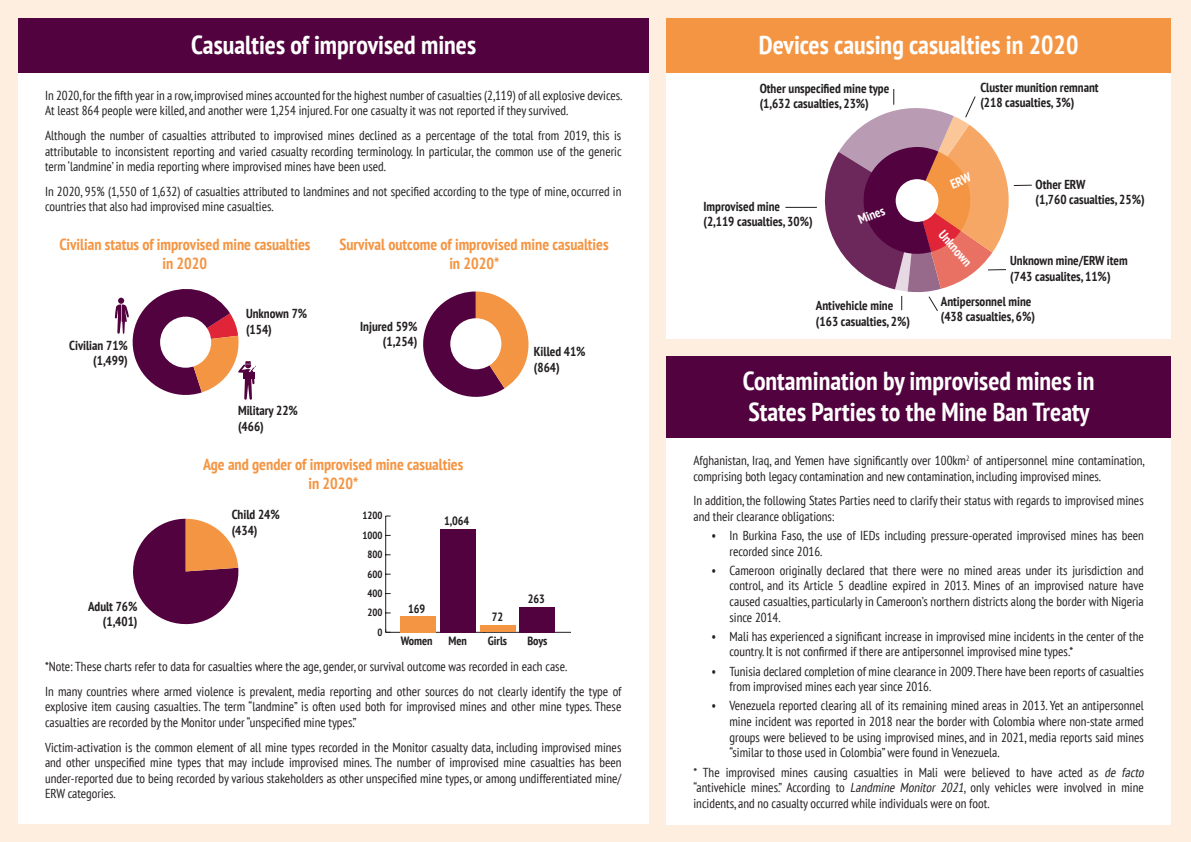
<style>
.page{position:relative;width:1191px;height:842px;background:#fff}
.page>*{position:absolute;margin:0;border:0;box-sizing:border-box;transform-origin:0 0}
.t1{font:700 condensed 26px/31.2px "PT Sans";color:#fff}
.t2{font:700 condensed 16px/19.2px "PT Sans";color:#f49543;text-align:center}
.t3{font:condensed 13px/15.6px "PT Sans";color:#231f20}
.t4{font:700 condensed 13px/15.6px "PT Sans";color:#231f20}
.t5{font:700 condensed 13px "PT Sans";color:#fff}
.t6{font:700 condensed 12px "PT Sans";color:#231f20}
.t7{font:700 condensed 10.5px "PT Sans";color:#231f20}
.s1{font-style:italic}
</style>
<div class="page">
<div style="left:0;top:0;width:1190px;height:842px;background:#feeedf"></div>
<div style="left:18px;top:63px;width:630px;height:760px;background:#fff"></div>
<svg style="left:423px;top:291px;width:105px;height:106px"></svg>
<div style="left:450px;top:318px;width:51px;height:51px;background:#fff;border-radius:50%"></div>
<svg style="left:133px;top:519px;width:105px;height:105px"></svg>
<div style="left:666px;top:46px;width:504px;height:293px;background:#fff"></div>
<div style="left:666px;top:423px;width:504px;height:401px;background:#fff"></div>
<div style="left:666px;top:356px;width:504px;height:81px;background:#52023e"></div>
<div style="left:18px;top:18px;width:630px;height:54px;background:#52023e"></div>
<div style="left:666px;top:18px;width:504px;height:54px;background:#f49543"></div>
<hr style="left:785px;top:207px;width:31px;height:1px;background:#231f20">
<svg style="left:115px;top:289px;width:141px;height:111px"></svg>
<hr style="left:385px;top:632px;width:185px;height:1px;background:#231f20">
<hr style="left:385px;top:516px;width:1px;height:116px;background:#231f20">
<div style="left:400px;top:616px;width:35px;height:16px;background:#f49543"></div>
<div style="left:440px;top:529px;width:35px;height:103px;background:#52023e"></div>
<div style="left:480px;top:625px;width:35px;height:7px;background:#f49543"></div>
<div style="left:519px;top:607px;width:35px;height:25px;background:#52023e"></div>
<svg style="left:824px;top:89px;width:208px;height:222px"></svg>
<h1 class="t1" style="left:191px;top:28px;width:286px">Casualties of improvised mines</h1>
<p class="t3" style="left:45px;top:87px;width:578px">In 2020, for the fifth year in a row, improvised mines accounted for the highest number of casualties (2,119) of all explosive devices.<br>At least 864 people were killed, and another were 1,254 injured. For one casualty it was not reported if they survived.</p>
<p class="t3" style="left:45px;top:127px;width:578px;text-align:justify">Although the number of casualties attributed to improvised mines declined as a percentage of the total from 2019, this is attributable to inconsistent reporting and varied casualty recording terminology. In particular, the common use of the generic term ‘landmine’ in media reporting where improvised mines have been used.</p>
<p class="t3" style="left:45px;top:183px;width:578px">In 2020, 95% (1,550 of 1,632) of casualties attributed to landmines and not specified according to the type of mine, occurred in countries that also had improvised mine casualties.</p>
<p class="t2" style="left:59px;top:234px;width:253px">Civilian status of improvised mine casualties in 2020</p>
<p class="t2" style="left:339px;top:234px;width:271px">Survival outcome of improvised mine casualties in 2020*</p>
<p class="t4" style="left:69px;top:337px;width:60px;text-align:right">Civilian 71% (1,499)</p>
<p class="t4" style="left:88px;top:598px;width:51px;text-align:right">Adult 76% (1,401)</p>
<p class="t4" style="left:246px;top:305px;width:63px">Unknown 7% (154)</p>
<p class="t4" style="left:238px;top:403px;width:61px">Military 22% (466)</p>
<p class="t4" style="left:360px;top:318px;width:59px;text-align:right">Injured 59% (1,254)</p>
<p class="t2" style="left:203px;top:454px;width:262px">Age and gender of improvised mine casualties in 2020*</p>
<p class="t4" style="left:232px;top:506px;width:50px">Child 24% (434)</p>
<p class="t7" style="left:362px;top:509px;width:22px">1200</p>
<p class="t7" style="left:362px;top:528px;width:22px">1000</p>
<p class="t7" style="left:367px;top:547px;width:17px">800</p>
<p class="t7" style="left:367px;top:567px;width:17px">600</p>
<p class="t7" style="left:367px;top:586px;width:17px">400</p>
<p class="t7" style="left:367px;top:606px;width:17px">200</p>
<p class="t6" style="left:444px;top:513px;width:27px">1,064</p>
<p class="t6" style="left:408px;top:600px;width:19px">169</p>
<p class="t6" style="left:491px;top:609px;width:13px">72</p>
<p class="t4" style="left:533px;top:343px;width:53px">Killed 41% (864)</p>
<p class="t6" style="left:527px;top:591px;width:19px">263</p>
<p class="t7" style="left:377px;top:625px;width:7px">0</p>
<p class="t6" style="left:401px;top:632px;width:33px">Women</p>
<p class="t6" style="left:448px;top:632px;width:20px">Men</p>
<p class="t6" style="left:487px;top:632px;width:21px">Girls</p>
<p class="t6" style="left:527px;top:632px;width:22px">Boys</p>
<p class="t3" style="left:45px;top:654px;width:578px;line-height:24.6px">*Note: These charts refer to data for casualties where the age, gender, or survival outcome was recorded in each case.<br>In many countries where armed violence is prevalent, media reporting and other sources do not clearly identify the type of</p>
<p class="t3" style="left:45px;top:698px;width:577px">explosive item causing casualties. The term “landmine” is often used both for improvised mines and other mine types. These casualties are recorded by the Monitor under “unspecified mine types.”</p>
<p class="t3" style="left:45px;top:739px;width:578px;text-align:justify">Victim-activation is the common element of all mine types recorded in the Monitor casualty data, including improvised mines and other unspecified mine types that may include improvised mines. The number of improvised mine casualties has been under-reported due to being recorded by various stakeholders as other unspecified mine types, or among undifferentiated mine/ ERW categories.</p>
<h1 class="t1" style="left:758px;top:28px;width:321px">Devices causing casualties in 2020</h1>
<p class="t4" style="left:759px;top:80px;width:131px">Other unspecified mine type (1,632 casualties, 23%)</p>
<p class="t4" style="left:703px;top:198px;width:111px">Improvised mine (2,119 casualties, 30%)</p>
<p class="t5" style="left:855px;top:212px;width:29px;rotate:-22deg">Mines</p>
<p class="t4" style="left:815px;top:298px;width:96px">Antivehicle mine (163 casualties, 2%)</p>
<p class="t4" style="left:980px;top:79px;width:120px">Cluster munition remnant (218 casualties, 3%)</p>
<p class="t5" style="left:947px;top:226px;width:45px;rotate:49deg">Unknown</p>
<p class="t4" style="left:1035px;top:176px;width:111px">Other ERW<br>(1,760 casualties, 25%)</p>
<p class="t4" style="left:1009px;top:253px;width:119px">Unknown mine/ERW item (743 casualites, 11%)</p>
<p class="t4" style="left:940px;top:293px;width:96px">Antipersonnel mine (438 casualties, 6%)</p>
<h1 class="t1" style="left:742px;top:364px;width:353px">Contamination by improvised mines in<br>States Parties to the Mine Ban Treaty</h1>
<p class="t3" style="left:693px;top:452px;width:452px">Afghanistan, Iraq, and Yemen have significantly over 100km<sup>2</sup> of antipersonnel mine contamination, comprising both legacy contamination and new contamination, including improvised mines.</p>
<p class="t3" style="left:693px;top:492px;width:451px">In addition, the following States Parties need to clarify their status with regards to improvised mines and their clearance obligations:</p>
<p class="t3" style="left:729px;top:527px;width:415px;text-indent:-18px">• In Burkina Faso, the use of IEDs including pressure-operated improvised mines has been recorded since 2016.</p>
<p class="t3" style="left:729px;top:562px;width:416px;text-align:justify;text-indent:-18px">• Cameroon originally declared that there were no mined areas under its jurisdiction and control, and its Article 5 deadline expired in 2013. Mines of an improvised nature have caused casualties, particularly in Cameroon’s northern districts along the border with Nigeria since 2014.</p>
<p class="t3" style="left:729px;top:628px;width:415px;text-indent:-18px">• Mali has experienced a significant increase in improvised mine incidents in the center of the country. It is not confirmed if there are antipersonnel improvised mine types.*</p>
<p class="t3" style="left:729px;top:663px;width:416px;text-indent:-18px">• Tunisia declared completion of mine clearance in 2009. There have been reports of casualties from improvised mines each year since 2016.</p>
<p class="t3" style="left:729px;top:698px;width:415px;text-align:justify;text-indent:-18px">• Venezuela reported clearing all of its remaining mined areas in 2013. Yet an antipersonnel mine incident was reported in 2018 near the border with Colombia where non-state armed groups were believed to be using improvised mines, and in 2021, media reports said mines “similar to those used in Colombia” were found in Venezuela.</p>
<p class="t3" style="left:693px;top:764px;width:454px">* The improvised mines causing casualties in Mali were believed to have acted as <span class="s1">de facto </span>“antivehicle mines.” According to <span class="s1">Landmine Monitor 2021</span>, only vehicles were involved in mine incidents, and no casualty occurred while individuals were on foot.</p>
</div>
